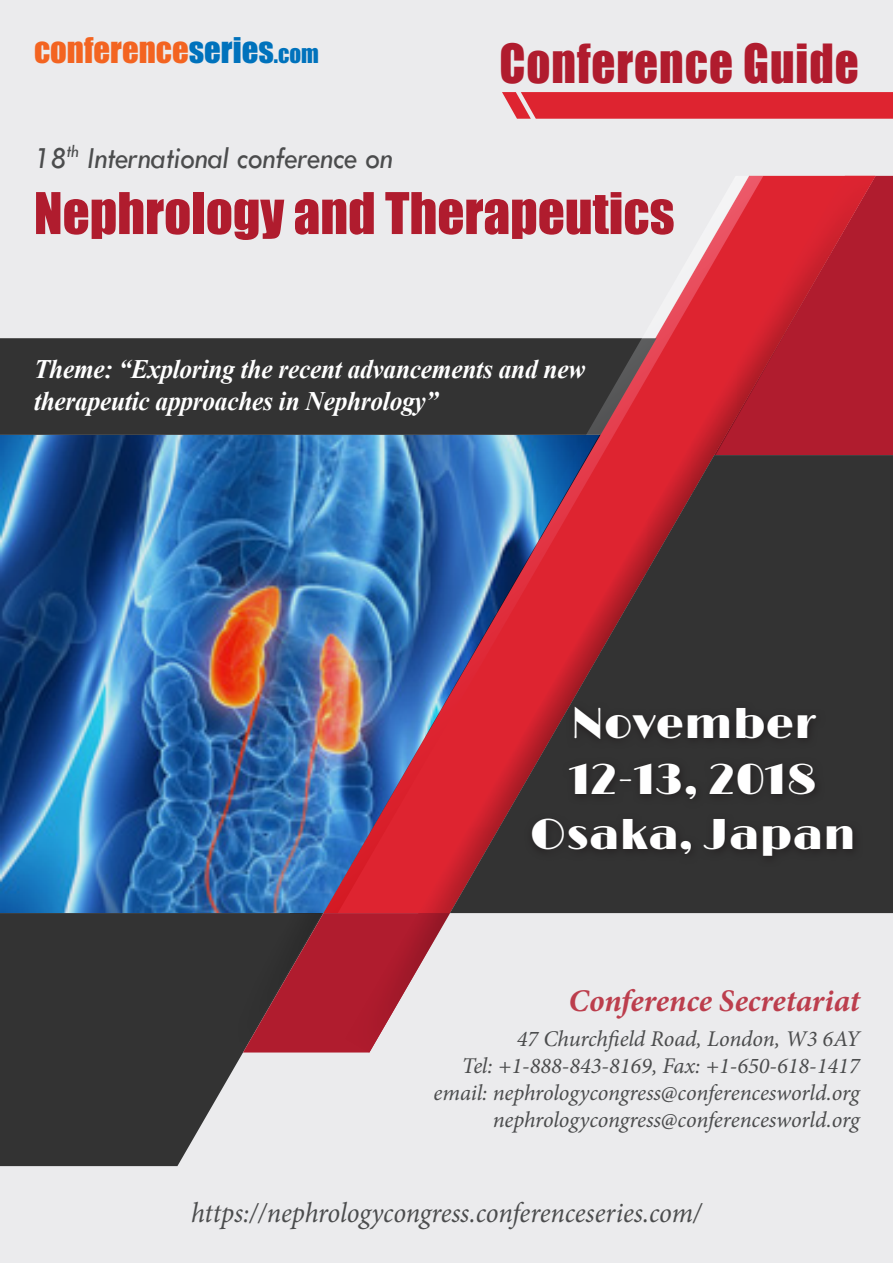
<style>
.page{position:relative;width:893px;height:1263px;background:#ebebed}
.page>*{position:absolute;margin:0;border:0;box-sizing:border-box;transform-origin:0 0}
.t1{font:53.1px "Impact";color:#b01c2e}
.t2{font:49.5px "Impact";letter-spacing:.02em;color:#b01c2e;scale:.95 1}
.t3{font:43.5px "Limelight";color:#fff}
.t4{font:32.7px "Impact";color:#f36421}
.t5{font:italic 31.65px "Tw Cen";letter-spacing:-.01em;color:#4b4c4d;scale:.95 1}
.t6{font:italic 700 31.5px "Minion Pro";letter-spacing:-.005em;color:#bc3e4d}
.t7{font:italic 28.5px "Minion Pro";letter-spacing:-.005em;color:#4b4c4d;scale:.95 1}
.t8{font:italic 700 26.7px/32.4px "Times New Roman";letter-spacing:-.01em;color:#fff;scale:.95 1}
.t9{font:italic 22.5px "Minion Pro";letter-spacing:-.005em;color:#4b4c4d}
.s1{color:#0072bc}
.s2{font-size:22.95px;color:#0072bc}
</style>
<div class="page">
<svg style="left:0;top:913px;width:323px;height:253px;fill:#333"></svg>
<div style="left:875px;top:176px;width:18px;height:279px;background:#b01c2e"></div>
<svg style="left:480px;top:176px;width:395px;height:738px;background:#c02a3a"></svg>
<div style="left:322px;top:913px;width:24px;height:139px;background:#b01c2e"></div>
<div style="left:0;top:338px;width:310px;height:97px;background:#333"></div>
<img style="left:763px;top:209px;width:93px;height:246px">
<img style="left:763px;top:280px;width:22px;height:135px">
<img style="left:783px;top:200px;width:48px;height:136px">
<img style="left:829px;top:176px;width:46px;height:80px">
<img style="left:346px;top:913px;width:104px;height:139px">
<img style="left:217px;top:913px;width:105px;height:139px">
<div style="left:763px;top:455px;width:130px;height:458px;background:#333"></div>
<svg style="left:310px;top:176px;width:453px;height:737px"></svg>
<svg style="left:502px;top:92px;width:391px;height:27px;background:#de2c38"></svg>
<img style="left:0;top:435px;width:600px;height:478px">
<svg style="left:525px;top:701px;width:338px;height:166px;background:#342e2f"></svg>
<p class="t4" style="left:34px;top:25px;width:286px">conference<span class="s1">series</span><span class="s2">.com</span></p>
<p class="t2" style="left:499px;top:25px;width:380px">Conference Guide</p>
<p class="t5" style="left:34px;top:139px;width:379px">18<sup>th</sup> International conference on</p>
<p class="t1" style="left:34px;top:172px;width:642px">Nephrology and Therapeutics</p>
<p class="t8" style="left:34px;top:352px;width:582px">Theme: “Exploring the recent advancements and new therapeutic approaches in Nephrology”</p>
<p class="t3" style="left:571px;top:697px;width:246px">November</p>
<p class="t3" style="left:569px;top:753px;width:249px">12-13, 2018</p>
<p class="t3" style="left:530px;top:808px;width:327px">Osaka, Japan</p>
<p class="t6" style="left:568px;top:978px;width:293px">Conference Secretariat</p>
<p class="t9" style="left:517px;top:1024px;width:345px">47 Churchfield Road, London, W3 6AY</p>
<p class="t9" style="left:462px;top:1051px;width:399px">Tel: +1-888-843-8169, Fax: +1-650-618-1417</p>
<p class="t9" style="left:433px;top:1078px;width:428px">email: nephrologycongress@conferencesworld.org</p>
<p class="t9" style="left:493px;top:1105px;width:368px">nephrologycongress@conferencesworld.org</p>
<p class="t7" style="left:191px;top:1193px;width:539px">https://nephrologycongress.conferenceseries.com/</p>
</div>
